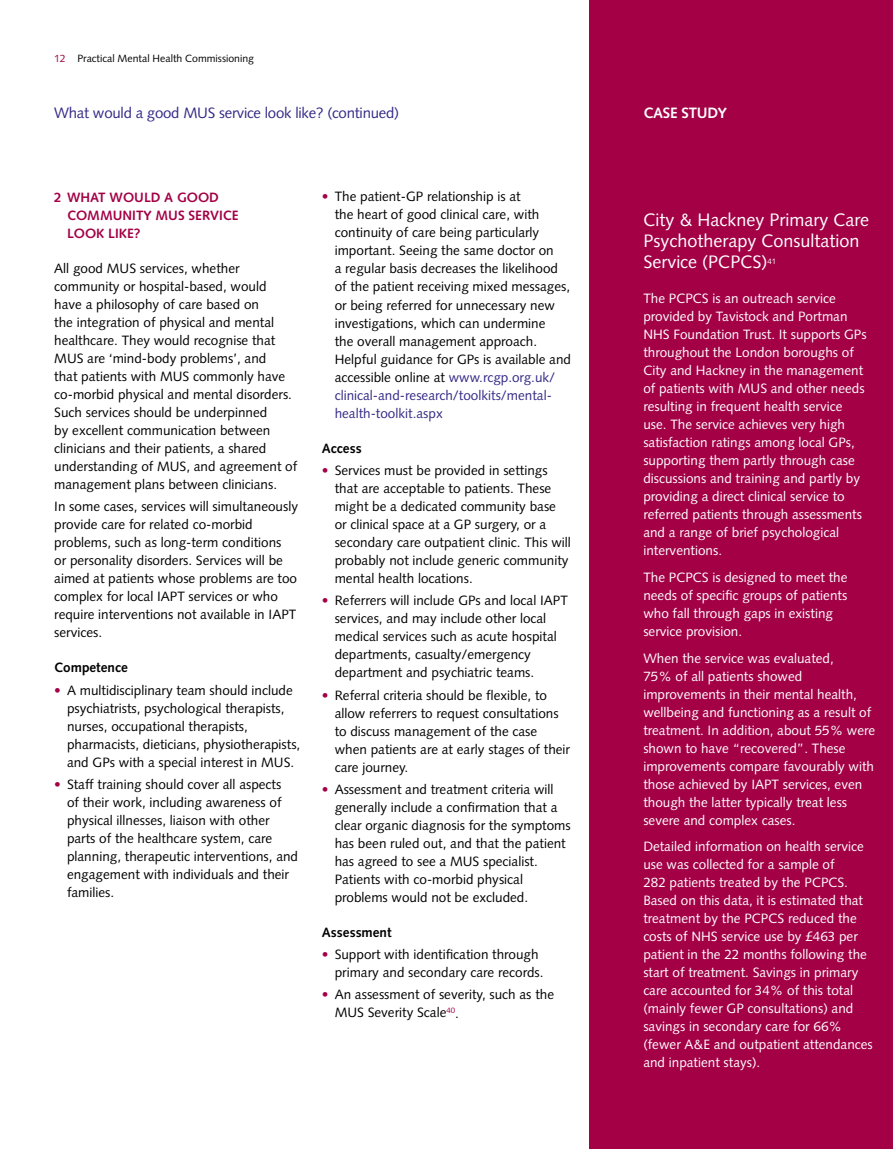
<style>
.page{position:relative;width:893px;height:1149px;background:#fff}
.page>*{position:absolute;margin:0;border:0;box-sizing:border-box;transform-origin:0 0}
.t1{font:18px/21px "Syntax";color:#fff}
.t2{font:15px "Syntax";letter-spacing:-.015em;color:#332a86}
.t3{font:700 15px "Syntax";color:#fff}
.t4{font:13.5px/18px "Syntax";color:#000}
.t5{font:13.5px/18px "Syntax";color:#fff}
.t6{font:700 13.5px/18px "Syntax";color:#a30046}
.t7{font:700 13.5px "Syntax";color:#000}
.t8{font:10.5px "Syntax";color:#000}
.t9{font:7.8px "Syntax";color:#fff}
.s1{color:#a30046}
.s2{color:#332a86}
</style>
<div class="page">
<div style="left:589px;top:0;width:304px;height:1148px;background:#a30046"></div>
<p class="t8" style="left:54px;top:52px;width:202px"><span class="s1">12</span> Practical Mental Health Commissioning</p>
<p class="t2" style="left:54px;top:103px;width:347px">What would a good MUS service look like? (continued)</p>
<p class="t6" style="left:67px;top:188px;width:173px;text-indent:-13px">2 WHAT WOULD A GOOD<br>COMMUNITY MUS SERVICE<br>LOOK LIKE?</p>
<p class="t4" style="left:54px;top:259px;width:244px">All good MUS services, whether community or hospital-based, would have a philosophy of care based on<br>the integration of physical and mental healthcare. They would recognise that MUS are ‘mind-body problems’, and<br>that patients with MUS commonly have co-morbid physical and mental disorders.<br>Such services should be underpinned<br>by excellent communication between clinicians and their patients, a shared understanding of MUS, and agreement of management plans between clinicians.</p>
<p class="t4" style="left:54px;top:497px;width:245px">In some cases, services will simultaneously provide care for related co-morbid problems, such as long-term conditions<br>or personality disorders. Services will be aimed at patients whose problems are too complex for local IAPT services or who require interventions not available in IAPT services.</p>
<p class="t7" style="left:54px;top:659px;width:75px">Competence</p>
<p class="t4" style="left:67px;top:680px;width:235px;text-indent:-13px"><span class="s1">•</span> A multidisciplinary team should include psychiatrists, psychological therapists, nurses, occupational therapists, pharmacists, dieticians, physiotherapists, and GPs with a special interest in MUS.</p>
<p class="t4" style="left:67px;top:775px;width:233px;text-indent:-13px"><span class="s1">•</span> Staff training should cover all aspects<br>of their work, including awareness of physical illnesses, liaison with other parts of the healthcare system, care planning, therapeutic interventions, and engagement with individuals and their families.</p>
<p class="t4" style="left:335px;top:188px;width:238px;text-indent:-13px"><span class="s1">•</span> The patient-GP relationship is at<br>the heart of good clinical care, with continuity of care being particularly important. Seeing the same doctor on<br>a regular basis decreases the likelihood of the patient receiving mixed messages, or being referred for unnecessary new investigations, which can undermine<br>the overall management approach.<br>Helpful guidance for GPs is available and accessible online at <span class="s2">www.rcgp.org.uk/ clinical-and-research/toolkits/mental&shy;health-toolkit.aspx</span></p>
<p class="t7" style="left:322px;top:440px;width:41px">Access</p>
<p class="t4" style="left:335px;top:461px;width:238px;text-indent:-13px"><span class="s1">•</span> Services must be provided in settings that are acceptable to patients. These might be a dedicated community base or clinical space at a GP surgery, or a secondary care outpatient clinic. This will probably not include generic community mental health locations.</p>
<p class="t4" style="left:335px;top:591px;width:235px;text-indent:-13px"><span class="s1">•</span> Referrers will include GPs and local IAPT services, and may include other local medical services such as acute hospital departments, casualty/emergency department and psychiatric teams.</p>
<p class="t4" style="left:335px;top:685px;width:237px;text-indent:-13px"><span class="s1">•</span> Referral criteria should be flexible, to allow referrers to request consultations to discuss management of the case when patients are at early stages of their care journey.</p>
<p class="t4" style="left:335px;top:780px;width:237px;text-indent:-13px"><span class="s1">•</span> Assessment and treatment criteria will generally include a confirmation that a clear organic diagnosis for the symptoms has been ruled out, and that the patient has agreed to see a MUS specialist.<br>Patients with co-morbid physical problems would not be excluded.</p>
<p class="t7" style="left:322px;top:924px;width:71px">Assessment</p>
<p class="t4" style="left:335px;top:945px;width:210px;text-indent:-13px"><span class="s1">•</span> Support with identification through primary and secondary care records.</p>
<p class="t4" style="left:335px;top:985px;width:221px;text-indent:-13px"><span class="s1">•</span> An assessment of severity, such as the<br>MUS Severity Scale<sup>40</sup>.</p>
<p class="t3" style="left:643px;top:104px;width:10px">case</p>
<p class="t3" style="left:681px;top:104px;width:11px">study</p>
<h1 class="t1" style="left:643px;top:209px;width:227px">City &amp; Hackney Primary Care<br>Psychotherapy Consultation<br>Service (PCPCS)</h1>
<p class="t9" style="left:767px;top:256px;width:10px">41</p>
<p class="t5" style="left:643px;top:289px;width:225px">The PCPCS is an outreach service provided by Tavistock and Portman NHS Foundation Trust. It supports GPs throughout the London boroughs of City and Hackney in the management of patients with MUS and other needs resulting in frequent health service use. The service achieves very high satisfaction ratings among local GPs, supporting them partly through case discussions and training and partly by providing a direct clinical service to referred patients through assessments and a range of brief psychological interventions.</p>
<p class="t5" style="left:643px;top:568px;width:206px">The PCPCS is designed to meet the needs of specific groups of patients who fall through gaps in existing service provision.</p>
<p class="t5" style="left:643px;top:648px;width:233px">When the service was evaluated,<br>75% of all patients showed improvements in their mental health, wellbeing and functioning as a result of treatment. In addition, about 55% were shown to have “recovered”. These improvements compare favourably with those achieved by IAPT services, even though the latter typically treat less severe and complex cases.</p>
<p class="t5" style="left:643px;top:837px;width:231px">Detailed information on health service use was collected for a sample of<br>282 patients treated by the PCPCS.<br>Based on this data, it is estimated that treatment by the PCPCS reduced the costs of NHS service use by £463 per patient in the 22 months following the start of treatment. Savings in primary care accounted for 34% of this total (mainly fewer GP consultations) and savings in secondary care for 66% (fewer A&amp;E and outpatient attendances and inpatient stays).</p>
</div>
